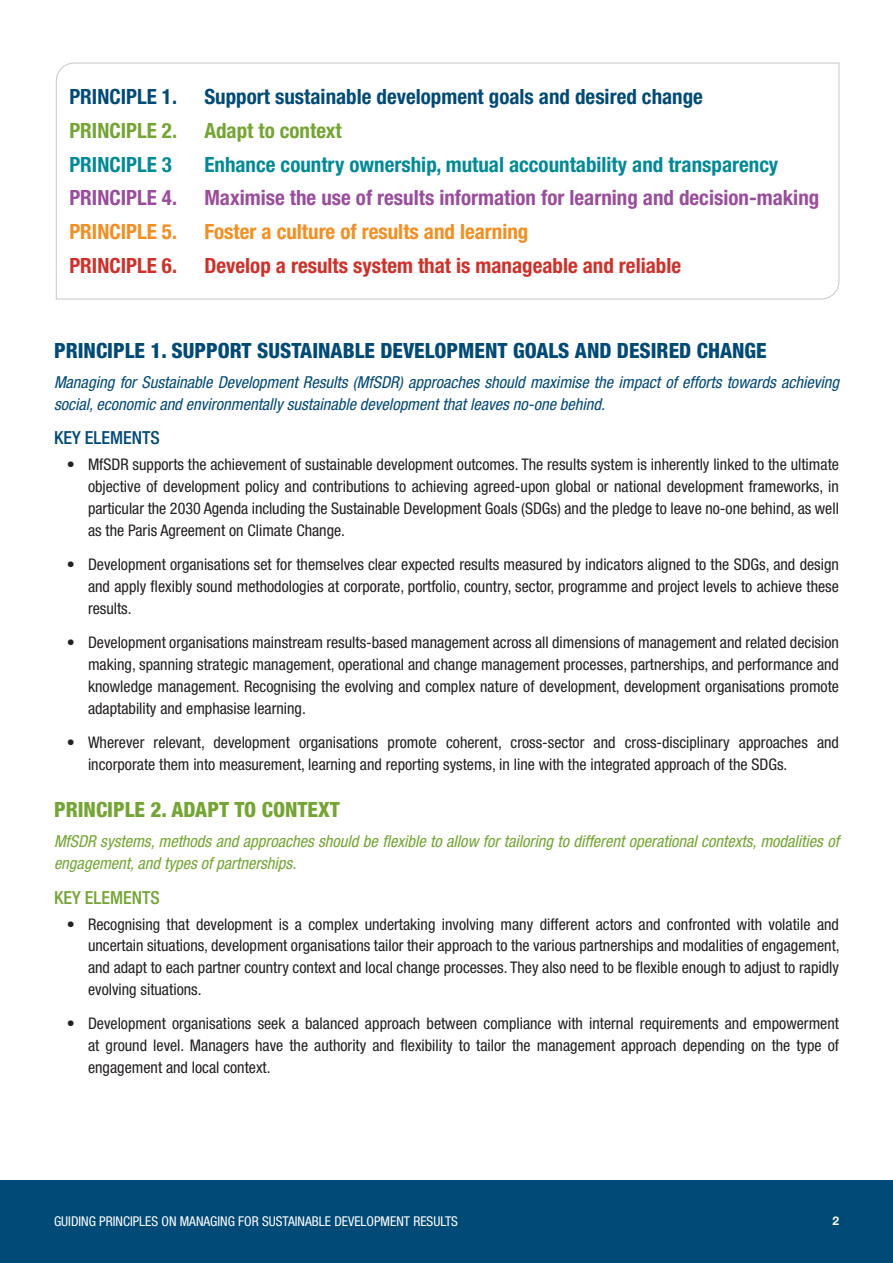
<style>
.page{position:relative;width:893px;height:1263px;background:#fff}
.page>*{position:absolute;margin:0;border:0;box-sizing:border-box;transform-origin:0 0}
.body_copy{font:700 condensed 21px "Helvetica Neue LT Std";color:#9a4c9d}
.body_copy-2{font:700 condensed 21px "Helvetica Neue LT Std";color:#008997}
.body_copy-3{font:700 condensed 21px "Helvetica Neue LT Std";color:#004a77}
.Principle_title{font:800 condensed 21px "Helvetica Neue LT Std";color:#004a77}
.body_copy-4{font:700 condensed 21px "Helvetica Neue LT Std";color:#d12f27}
.body_copy-5{font:700 condensed 21px "Helvetica Neue LT Std";color:#f68e1e}
.body_copy-6{font:700 condensed 21px "Helvetica Neue LT Std";color:#73a532}
.Principle_title-2{font:800 condensed 21px "Helvetica Neue LT Std";color:#73a532}
.Key_elements_text{font:500 condensed 18px "Helvetica Neue LT Std";color:#004a77}
.Key_elements_text-2{font:500 condensed 18px "Helvetica Neue LT Std";color:#73a532}
.Text_bit_before_Key{font:italic condensed 16.5px/21.8px "Helvetica Neue LT Std";color:#004a77}
.Text_bit_before_Key-2{font:italic condensed 16.5px/21.8px "Helvetica Neue LT Std";color:#73a532}
.t1{font:condensed 16.05px/21.8px "Helvetica Neue LT Std";color:#231f20;text-align:justify}
.t2{font:condensed 13.5px "Helvetica Neue LT Std";color:#fff}
.t3{font:700 12px "Helvetica Neue LT Std";color:#fff}
</style>
<div class="page">
<div style="left:0;top:1180px;width:893px;height:83px;background:#004a77"></div>
<svg style="left:56px;top:62px;width:784px;height:238px"></svg>
<p class="body_copy-3" style="left:69px;top:84px;width:109px">PRINCIPLE 1.</p>
<p class="body_copy-3" style="left:204px;top:84px;width:500px">Support sustainable development goals and desired change</p>
<p class="body_copy-6" style="left:69px;top:118px;width:109px">PRINCIPLE 2.</p>
<p class="body_copy-6" style="left:204px;top:118px;width:139px">Adapt to context</p>
<p class="body_copy-2" style="left:69px;top:151px;width:104px">PRINCIPLE 3</p>
<p class="body_copy-2" style="left:204px;top:151px;width:575px">Enhance country ownership, mutual accountability and transparency</p>
<p class="body_copy" style="left:69px;top:185px;width:109px">PRINCIPLE 4.</p>
<p class="body_copy" style="left:204px;top:185px;width:616px">Maximise the use of results information for learning and decision-making</p>
<p class="body_copy-5" style="left:69px;top:219px;width:109px">PRINCIPLE 5.</p>
<p class="body_copy-5" style="left:204px;top:219px;width:326px">Foster a culture of results and learning</p>
<p class="body_copy-4" style="left:69px;top:253px;width:109px">PRINCIPLE 6.</p>
<p class="body_copy-4" style="left:204px;top:253px;width:478px">Develop a results system that is manageable and reliable</p>
<p class="Principle_title" style="left:54px;top:337px;width:714px">PRINCIPLE 1. SUPPORT SUSTAINABLE DEVELOPMENT GOALS AND DESIRED CHANGE</p>
<p class="Text_bit_before_Key" style="left:54px;top:372px;width:787px">Managing for Sustainable Development Results (MfSDR) approaches should maximise the impact of efforts towards achieving social, economic and environmentally sustainable development that leaves no-one behind.</p>
<p class="Key_elements_text" style="left:54px;top:427px;width:107px">KEY ELEMENTS</p>
<p class="t1" style="left:88px;top:454px;width:752px;text-indent:-21px">• MfSDR supports the achievement of sustainable development outcomes. The results system is inherently linked to the ultimate objective of development policy and contributions to achieving agreed-upon global or national development frameworks, in particular the 2030 Agenda including the Sustainable Development Goals (SDGs) and the pledge to leave no-one behind, as well as the Paris Agreement on Climate Change.</p>
<p class="t1" style="left:88px;top:554px;width:752px;text-indent:-21px">• Development organisations set for themselves clear expected results measured by indicators aligned to the SDGs, and design and apply flexibly sound methodologies at corporate, portfolio, country, sector, programme and project levels to achieve these results.</p>
<p class="t1" style="left:88px;top:632px;width:752px;text-indent:-21px">• Development organisations mainstream results-based management across all dimensions of management and related decision making, spanning strategic management, operational and change management processes, partnerships, and performance and knowledge management. Recognising the evolving and complex nature of development, development organisations promote adaptability and emphasise learning.</p>
<p class="t1" style="left:88px;top:731px;width:752px;text-indent:-21px">• Wherever relevant, development organisations promote coherent, cross-sector and cross-disciplinary approaches and incorporate them into measurement, learning and reporting systems, in line with the integrated approach of the SDGs.</p>
<p class="Principle_title-2" style="left:54px;top:796px;width:287px">PRINCIPLE 2. ADAPT TO CONTEXT</p>
<p class="Text_bit_before_Key-2" style="left:54px;top:831px;width:786px">MfSDR systems, methods and approaches should be flexible to allow for tailoring to different operational contexts, modalities of engagement, and types of partnerships.</p>
<p class="Key_elements_text-2" style="left:54px;top:886px;width:107px">KEY ELEMENTS</p>
<p class="t1" style="left:88px;top:913px;width:753px;text-indent:-21px">• Recognising that development is a complex undertaking involving many different actors and confronted with volatile and uncertain situations, development organisations tailor their approach to the various partnerships and modalities of engagement, and adapt to each partner country context and local change processes. They also need to be flexible enough to adjust to rapidly evolving situations.</p>
<p class="t1" style="left:88px;top:1013px;width:753px;text-indent:-21px">• Development organisations seek a balanced approach between compliance with internal requirements and empowerment at ground level. Managers have the authority and flexibility to tailor the management approach depending on the type of engagement and local context.</p>
<p class="t2" style="left:54px;top:1214px;width:406px">GUIDING PRINCIPLES ON MANAGING FOR SUSTAINABLE DEVELOPMENT RESULTS</p>
<p class="t3" style="left:832px;top:1213px;width:8px">2</p>
</div>
